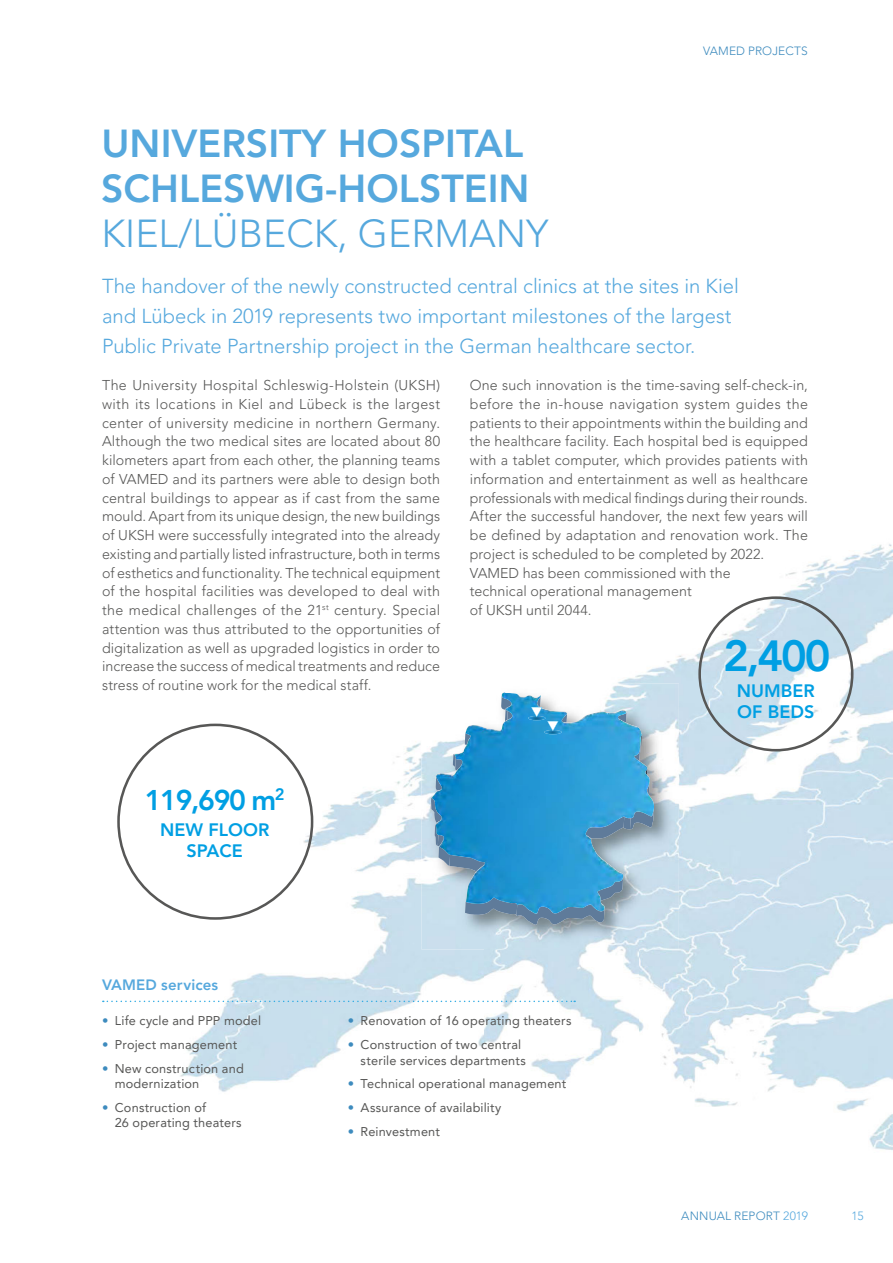
<style>
.page{position:relative;width:893px;height:1263px;background:#fff}
.page>*{position:absolute;margin:0;border:0;box-sizing:border-box;transform-origin:0 0}
.t1{font:800 43.5px "Avenir";color:#009fe3}
.t2{font:800 39px/45px "Avenir";color:#56a8dd}
.t3{font:300 39px "Avenir";color:#56a8dd}
.t4{font:800 28.5px "Avenir";letter-spacing:-.05em;color:#009fe3}
.t5{font:300 20.25px/30px "Avenir";letter-spacing:-.005em;color:#56a8dd}
.t6{font:800 18px/21px "Avenir";color:#009fe3}
.t7{font:800 15px "Avenir";letter-spacing:.01em;color:#56a8dd}
.t8{font:300 14.25px/18.8px "Avenir";letter-spacing:.005em;color:#575756;text-align:justify}
.t9{font:12.75px/15.3px "Avenir";letter-spacing:.015em;color:#575756}
.t10{font:300 12px "Avenir";letter-spacing:.01em;color:#3d8bbe}
.t11{font:300 12px "Avenir";color:#56a8dd}
.s1{color:#3d8bbe}
.s2{color:#56a8dd}
</style>
<div class="page">
<img style="left:179px;top:723px;width:242px;height:222px">
<img style="left:618px;top:544px;width:275px;height:140px">
<img style="left:638px;top:684px;width:255px;height:466px">
<img style="left:180px;top:945px;width:305px;height:147px">
<img style="left:485px;top:949px;width:153px;height:132px">
<img style="left:421px;top:683px;width:258px;height:266px">
<img style="left:501px;top:695px;width:1px;height:16px">
<svg style="left:618px;top:712px;width:8px;height:11px"></svg>
<img style="left:436px;top:776px;width:6px;height:15px">
<svg style="left:431px;top:797px;width:1px;height:12px"></svg>
<img style="left:637px;top:808px;width:17px;height:21px">
<img style="left:432px;top:798px;width:5px;height:25px">
<img style="left:586px;top:816px;width:38px;height:22px">
<img style="left:435px;top:833px;width:3px;height:13px">
<img style="left:438px;top:846px;width:12px;height:20px">
<img style="left:449px;top:862px;width:36px;height:9px">
<img style="left:465px;top:898px;width:52px;height:18px">
<img style="left:517px;top:904px;width:35px;height:21px">
<img style="left:502px;top:692px;width:39px;height:1px">
<img style="left:512px;top:693px;width:29px;height:4px">
<img style="left:512px;top:697px;width:19px;height:2px">
<img style="left:512px;top:711px;width:82px;height:5px">
<svg style="left:505px;top:712px;width:7px;height:9px"></svg>
<img style="left:468px;top:725px;width:174px;height:11px">
<svg style="left:465px;top:733px;width:6px;height:12px"></svg>
<img style="left:453px;top:746px;width:181px;height:11px">
<svg style="left:634px;top:734px;width:8px;height:27px"></svg>
<svg style="left:454px;top:754px;width:9px;height:16px"></svg>
<svg style="left:645px;top:768px;width:2px;height:6px"></svg>
<img style="left:438px;top:774px;width:212px;height:16px">
<svg style="left:647px;top:788px;width:3px;height:7px"></svg>
<img style="left:437px;top:795px;width:216px;height:21px">
<svg style="left:618px;top:812px;width:19px;height:17px"></svg>
<svg style="left:437px;top:815px;width:5px;height:8px"></svg>
<img style="left:435px;top:823px;width:170px;height:10px">
<svg style="left:438px;top:835px;width:6px;height:11px"></svg>
<svg style="left:591px;top:839px;width:2px;height:7px"></svg>
<img style="left:444px;top:849px;width:163px;height:13px">
<img style="left:468px;top:865px;width:154px;height:27px">
<img style="left:466px;top:898px;width:30px;height:2px">
<img style="left:466px;top:900px;width:135px;height:2px">
<img style="left:513px;top:902px;width:88px;height:1px">
<img style="left:481px;top:903px;width:121px;height:1px">
<img style="left:519px;top:904px;width:74px;height:4px">
<img style="left:527px;top:908px;width:42px;height:4px">
<svg style="left:569px;top:907px;width:35px;height:5px"></svg>
<svg style="left:530px;top:907px;width:24px;height:7px"></svg>
<img style="left:502px;top:693px;width:10px;height:19px">
<img style="left:528px;top:716px;width:3px;height:4px">
<img style="left:544px;top:731px;width:18px;height:3px">
<svg style="left:531px;top:696px;width:36px;height:35px"></svg>
<div style="left:698px;top:596px;width:155px;height:155px;border:3px solid #575756;border-radius:50%"></div>
<svg style="left:103px;top:1000px;width:472px;height:2px"></svg>
<h2 class="t2" style="left:101px;top:121px;width:430px">UNIVERSITY HOSPITAL<br>SCHLESWIG-HOLSTEIN</h2>
<h2 class="t3" style="left:101px;top:211px;width:449px">KIEL/LÜBECK, GERMANY</h2>
<p class="t10" style="left:703px;top:44px;width:106px">VAMED PROJECTS</p>
<h3 class="t5" style="left:102px;top:271px;width:638px">The handover of the newly constructed central clinics at the sites in Kiel and Lübeck in 2019 represents two important milestones of the largest<br>Public Private Partnership project in the German healthcare sector.</h3>
<p class="t8" style="left:102px;top:376px;width:340px">The University Hospital Schleswig-Holstein (UKSH) with its locations in Kiel and Lübeck is the largest center of university medicine in northern Germany.<br>Although the two medical sites are located about 80 kilometers apart from each other, the planning teams of VAMED and its partners were able to design both central buildings to appear as if cast from the same mould. Apart from its unique design, the new buildings of UKSH were successfully integrated into the already existing and partially listed infrastructure, both in terms of esthetics and functionality. The technical equipment of the hospital facilities was developed to deal with the medical challenges of the 21<sup>st</sup> century. Special attention was thus attributed to the opportunities of digitalization as well as upgraded logistics in order to increase the success of medical treatments and reduce stress of routine work for the medical staff.</p>
<p class="t8" style="left:470px;top:376px;width:340px;text-align:left">One such innovation is the time-saving self-check-in, before the in-house navigation system guides the patients to their appointments within the building and the healthcare facility. Each hospital bed is equipped with a tablet computer, which provides patients with information and entertainment as well as healthcare professionals with medical findings during their rounds.<br>After the successful handover, the next few years will be defined by adaptation and renovation work. The project is scheduled to be completed by 2022.<br>VAMED has been commissioned with the<br>technical operational management<br>of UKSH until 2044.</p>
<h1 class="t1" style="left:723px;top:630px;width:109px">2,400</h1>
<p class="t6" style="left:737px;top:681px;width:79px">NUMBER<br>OF BEDS</p>
<h3 class="t4" style="left:145px;top:783px;width:141px">119,690 m<sup>2</sup></h3>
<p class="t6" style="left:160px;top:819px;width:111px;text-align:center">NEW FLOOR<br>SPACE</p>
<p class="t7" style="left:102px;top:976px;width:118px">VAMED services</p>
<p class="t9" style="left:102px;top:1013px;width:161px"><span class="s1">•</span> Life cycle and PPP model</p>
<p class="t9" style="left:102px;top:1037px;width:137px"><span class="s1">•</span> Project management</p>
<p class="t9" style="left:115px;top:1061px;width:130px;text-indent:-13px"><span class="s1">•</span> New construction and modernization</p>
<p class="t9" style="left:115px;top:1100px;width:128px;text-indent:-13px"><span class="s1">•</span> Construction of<br>26 operating theaters</p>
<p class="t9" style="left:348px;top:1013px;width:225px"><span class="s1">•</span> Renovation of 16 operating theaters</p>
<p class="t9" style="left:361px;top:1037px;width:167px;text-indent:-13px"><span class="s1">•</span> Construction of two central sterile services departments</p>
<p class="t9" style="left:348px;top:1076px;width:220px"><span class="s1">•</span> Technical operational management</p>
<p class="t9" style="left:348px;top:1100px;width:155px"><span class="s1">•</span> Assurance of availability</p>
<p class="t9" style="left:348px;top:1124px;width:94px"><span class="s1">•</span> Reinvestment</p>
<p class="t10" style="left:681px;top:1208px;width:128px">ANNUAL REPORT <span class="s2">2019</span></p>
<p class="t11" style="left:851px;top:1208px;width:14px">15</p>
</div>
